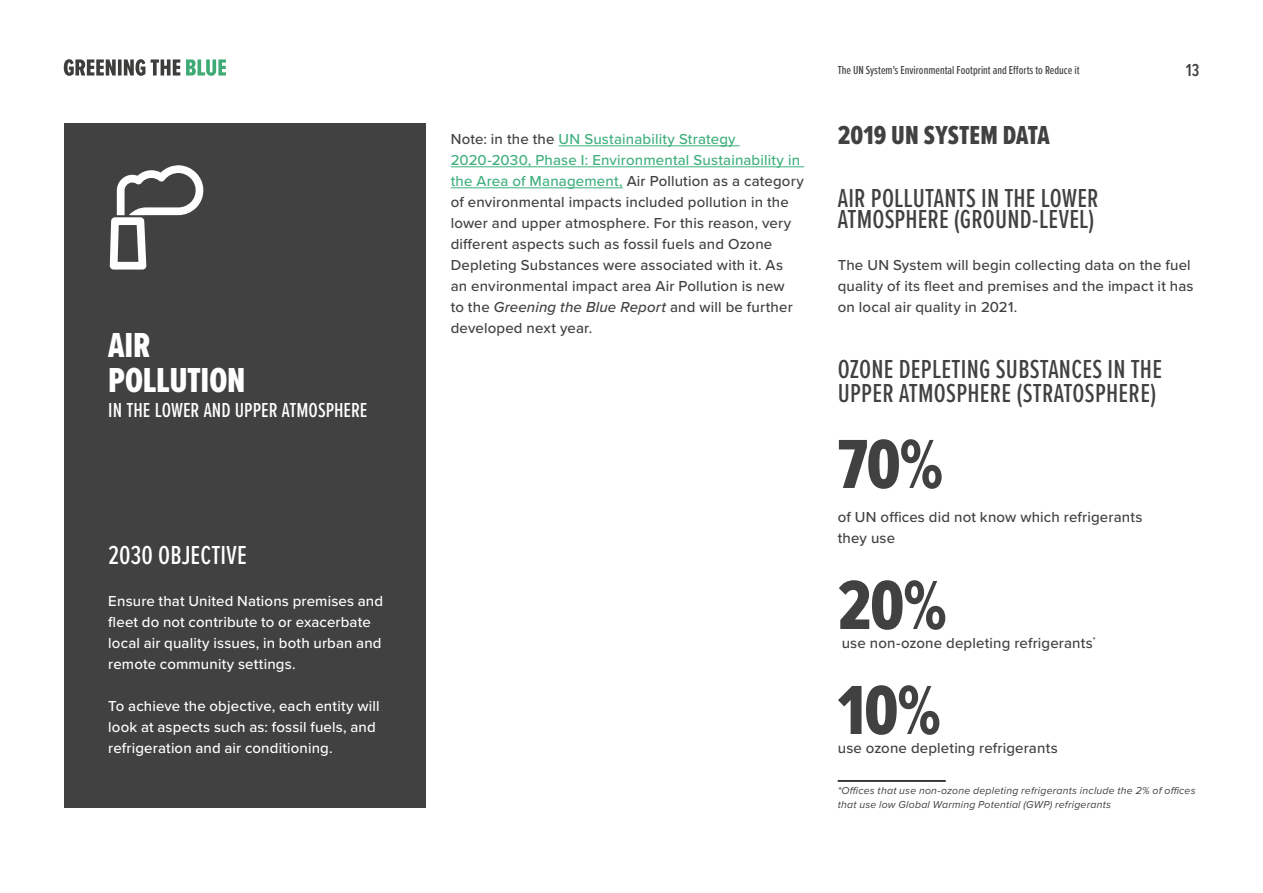
<style>
.page{position:relative;width:1263px;height:893px;background:#fff}
.page>*{position:absolute;margin:0;border:0;box-sizing:border-box;transform-origin:0 0}
.t1{font:72px "Proxima Nova Ex Cn Extrabld";color:#414142}
.t2{font:36px/34.5px "Proxima Nova Ex Cn Extrabld";letter-spacing:-.005em;color:#fff}
.t3{font:500 27px/21px "Proxima Nova Ex Cn";letter-spacing:.01em;color:#414142}
.t4{font:27px "Proxima Nova Ex Cn Extrabld";letter-spacing:.005em;color:#414142}
.t5{font:500 27px "Proxima Nova Ex Cn";color:#fff}
.t6{font:500 21px "Proxima Nova Ex Cn";color:#fff}
.t7{font:600 18px "Proxima Nova Ex Cn";color:#414142}
.t8{font:500 15px/21px "Proxima Nova";letter-spacing:.01em;color:#414142}
.t9{font:500 15px/21px "Proxima Nova";letter-spacing:.01em;color:#fff}
.t10{font:500 12px "Proxima Nova Ex Cn";color:#414142}
.t11{font:italic 10.5px/13.5px "Proxima Nova";letter-spacing:.02em;color:#414142}
.s1{color:#40b07e}
.s2{font-style:italic}
</style>
<div class="page">
<svg style="left:186px;top:59px;width:40px;height:17px"></svg>
<svg style="left:64px;top:59px;width:116px;height:17px"></svg>
<div style="left:64px;top:123px;width:361px;height:685px;background:#414142"></div>
<svg style="left:110px;top:165px;width:94px;height:105px"></svg>
<hr style="left:838px;top:780px;width:108px;height:2px;background:#000">
<hr style="left:559px;top:145px;width:181px;height:1px;background:#40b07e">
<hr style="left:451px;top:166px;width:353px;height:1px;background:#40b07e">
<hr style="left:451px;top:187px;width:172px;height:1px;background:#40b07e">
<h2 class="t2" style="left:108px;top:327px;width:139px">AIR<br>POLLUTION</h2>
<h3 class="t6" style="left:108px;top:394px;width:261px">IN THE LOWER AND UPPER ATMOSPHERE</h3>
<h3 class="t5" style="left:108px;top:535px;width:140px">2030 OBJECTIVE</h3>
<p class="t9" style="left:108px;top:589px;width:276px">Ensure that United Nations premises and fleet do not contribute to or exacerbate local air quality issues, in both urban and remote community settings.</p>
<p class="t9" style="left:108px;top:694px;width:273px">To achieve the objective, each entity will look at aspects such as: fossil fuels, and refrigeration and air conditioning.</p>
<p class="t8" style="left:451px;top:127px;width:355px">Note: in the the <span class="s1">UN Sustainability Strategy 2020-2030, Phase I: Environmental Sustainability in the Area of Management,</span> Air Pollution as a category of environmental impacts included pollution in the lower and upper atmosphere. For this reason, very different aspects such as fossil fuels and Ozone Depleting Substances were associated with it. As<br>an environmental impact area Air Pollution is new<br>to the <span class="s2">Greening the Blue Report</span> and will be further developed next year.</p>
<p class="t10" style="left:838px;top:62px;width:243px">The UN System's Environmental Footprint and Efforts to Reduce it</p>
<p class="t7" style="left:1186px;top:57px;width:15px">13</p>
<h3 class="t4" style="left:838px;top:115px;width:213px">2019 UN SYSTEM DATA</h3>
<h3 class="t3" style="left:838px;top:186px;width:262px">AIR POLLUTANTS IN THE LOWER<br>ATMOSPHERE (GROUND-LEVEL)</h3>
<p class="t8" style="left:838px;top:253px;width:357px">The UN System will begin collecting data on the fuel quality of its fleet and premises and the impact it has on local air quality in 2021.</p>
<h3 class="t3" style="left:838px;top:356px;width:326px;line-height:24px">OZONE DEPLETING SUBSTANCES IN THE<br>UPPER ATMOSPHERE (STRATOSPHERE)</h3>
<h1 class="t1" style="left:838px;top:412px;width:107px">70%</h1>
<p class="t8" style="left:838px;top:505px;width:306px">of UN offices did not know which refrigerants they use</p>
<h1 class="t1" style="left:838px;top:553px;width:110px">20%</h1>
<p class="t8" style="left:842px;top:631px;width:256px">use non-ozone depleting refrigerants<sup>*</sup></p>
<h1 class="t1" style="left:838px;top:658px;width:104px">10%</h1>
<p class="t8" style="left:838px;top:736px;width:221px">use ozone depleting refrigerants</p>
<p class="t11" style="left:838px;top:784px;width:359px">*Offices that use non-ozone depleting refrigerants include the 2% of offices that use low Global Warming Potential (GWP) refrigerants</p>
</div>
